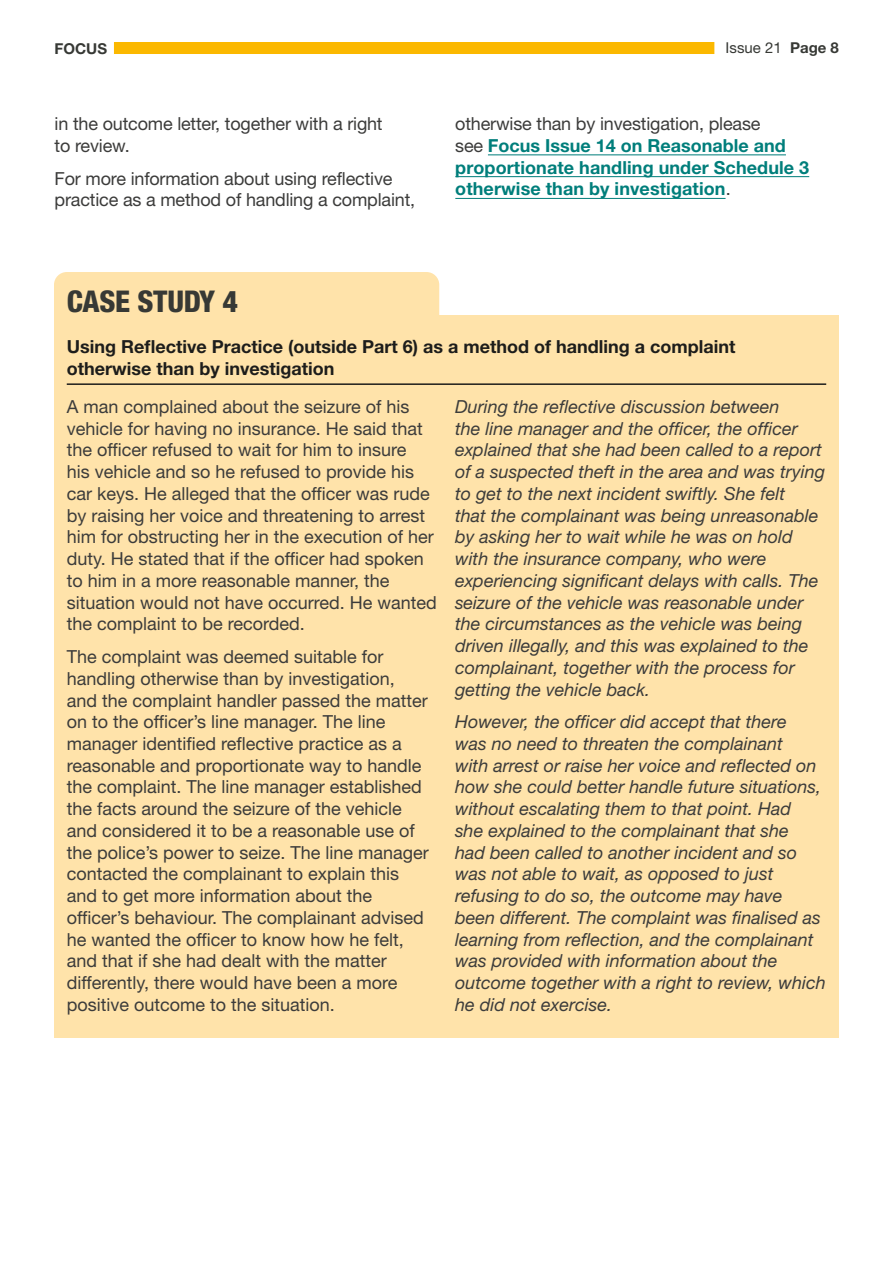
<style>
.page{position:relative;width:893px;height:1263px;background:#fff}
.page>*{position:absolute;margin:0;border:0;box-sizing:border-box;transform-origin:0 0}
.New_Case_Study_Numbe{font:800 condensed 30px "Helvetica Neue LT Std";letter-spacing:-.01em;color:#373935}
.New_Case_Study_Body{font:18px/21.8px "Helvetica Neue LT Std";color:#3c3c3b}
.New_Case_Study_Body-2{font:italic 18px/21.8px "Helvetica Neue LT Std";color:#3c3c3b}
.Body_copy{font:700 18px/21.8px "Helvetica Neue LT Std";letter-spacing:.005em;color:#007e7b}
.Body_copy-2{font:18px/21.8px "Helvetica Neue LT Std";letter-spacing:-.01em;color:#3c3c3b}
.New_Case_Study_Title{font:700 18px/21.6px "Helvetica Neue LT Std";color:#1d1d1b}
.t1{font:15px "Helvetica Neue LT Std";color:#373935}
.t2{font:700 15px "Helvetica Neue LT Std";color:#373935}
.s1{font-weight:700}
.s2{font-weight:400;color:#3c3c3b}
</style>
<div class="page">
<div style="left:114px;top:42px;width:600px;height:12px;background:#fbb800"></div>
<div style="left:54px;top:272px;width:385px;height:43px;background:#ffe3aa"></div>
<div style="left:54px;top:315px;width:785px;height:86px;background:#ffe3aa"></div>
<hr style="left:67px;top:383px;width:759px;height:2px;background:#1d1d1b">
<div style="left:54px;top:387px;width:397px;height:270px;background:#ffe3aa"></div>
<div style="left:54px;top:637px;width:397px;height:400px;background:#ffe3aa"></div>
<div style="left:442px;top:387px;width:397px;height:335px;background:#ffe3aa"></div>
<div style="left:442px;top:703px;width:397px;height:334px;background:#ffe3aa"></div>
<hr style="left:488px;top:154px;width:298px;height:1px;background:#007e7b">
<hr style="left:455px;top:176px;width:354px;height:1px;background:#007e7b">
<hr style="left:455px;top:198px;width:271px;height:1px;background:#007e7b">
<p class="t2" style="left:55px;top:39px;width:54px">FOCUS</p>
<p class="t1" style="left:726px;top:39px;width:115px">Issue 21 <span class="s1">Page 8</span></p>
<p class="Body_copy-2" style="left:55px;top:112px;width:329px">in the outcome letter, together with a right to review.</p>
<p class="Body_copy-2" style="left:55px;top:167px;width:362px">For more information about using reflective practice as a method of handling a complaint,</p>
<p class="Body_copy" style="left:455px;top:112px;width:355px"><span class="s2">otherwise than by investigation, please<br>see</span> Focus Issue 14 on Reasonable and proportionate handling under Schedule 3 otherwise than by investigation<span class="s2">.</span></p>
<p class="New_Case_Study_Numbe" style="left:67px;top:283px;width:173px">CASE STUDY 4</p>
<h2 class="New_Case_Study_Title" style="left:67px;top:336px;width:670px">Using Reflective Practice (outside Part 6) as a method of handling a complaint otherwise than by investigation</h2>
<p class="New_Case_Study_Body" style="left:67px;top:395px;width:372px">A man complained about the seizure of his vehicle for having no insurance. He said that the officer refused to wait for him to insure<br>his vehicle and so he refused to provide his car keys. He alleged that the officer was rude by raising her voice and threatening to arrest him for obstructing her in the execution of her duty. He stated that if the officer had spoken to him in a more reasonable manner, the situation would not have occurred. He wanted the complaint to be recorded.</p>
<p class="New_Case_Study_Body" style="left:67px;top:645px;width:364px">The complaint was deemed suitable for handling otherwise than by investigation, and the complaint handler passed the matter on to the officer’s line manager. The line manager identified reflective practice as a reasonable and proportionate way to handle the complaint. The line manager established the facts around the seizure of the vehicle and considered it to be a reasonable use of the police’s power to seize. The line manager contacted the complainant to explain this and to get more information about the officer’s behaviour. The complainant advised he wanted the officer to know how he felt, and that if she had dealt with the matter differently, there would have been a more positive outcome to the situation.</p>
<p class="New_Case_Study_Body-2" style="left:455px;top:395px;width:372px">During the reflective discussion between<br>the line manager and the officer, the officer explained that she had been called to a report of a suspected theft in the area and was trying to get to the next incident swiftly. She felt<br>that the complainant was being unreasonable by asking her to wait while he was on hold with the insurance company, who were experiencing significant delays with calls. The seizure of the vehicle was reasonable under the circumstances as the vehicle was being driven illegally, and this was explained to the complainant, together with the process for getting the vehicle back.</p>
<p class="New_Case_Study_Body-2" style="left:455px;top:710px;width:372px">However, the officer did accept that there<br>was no need to threaten the complainant<br>with arrest or raise her voice and reflected on how she could better handle future situations, without escalating them to that point. Had<br>she explained to the complainant that she<br>had been called to another incident and so was not able to wait, as opposed to just refusing to do so, the outcome may have been different. The complaint was finalised as learning from reflection, and the complainant was provided with information about the outcome together with a right to review, which he did not exercise.</p>
</div>
